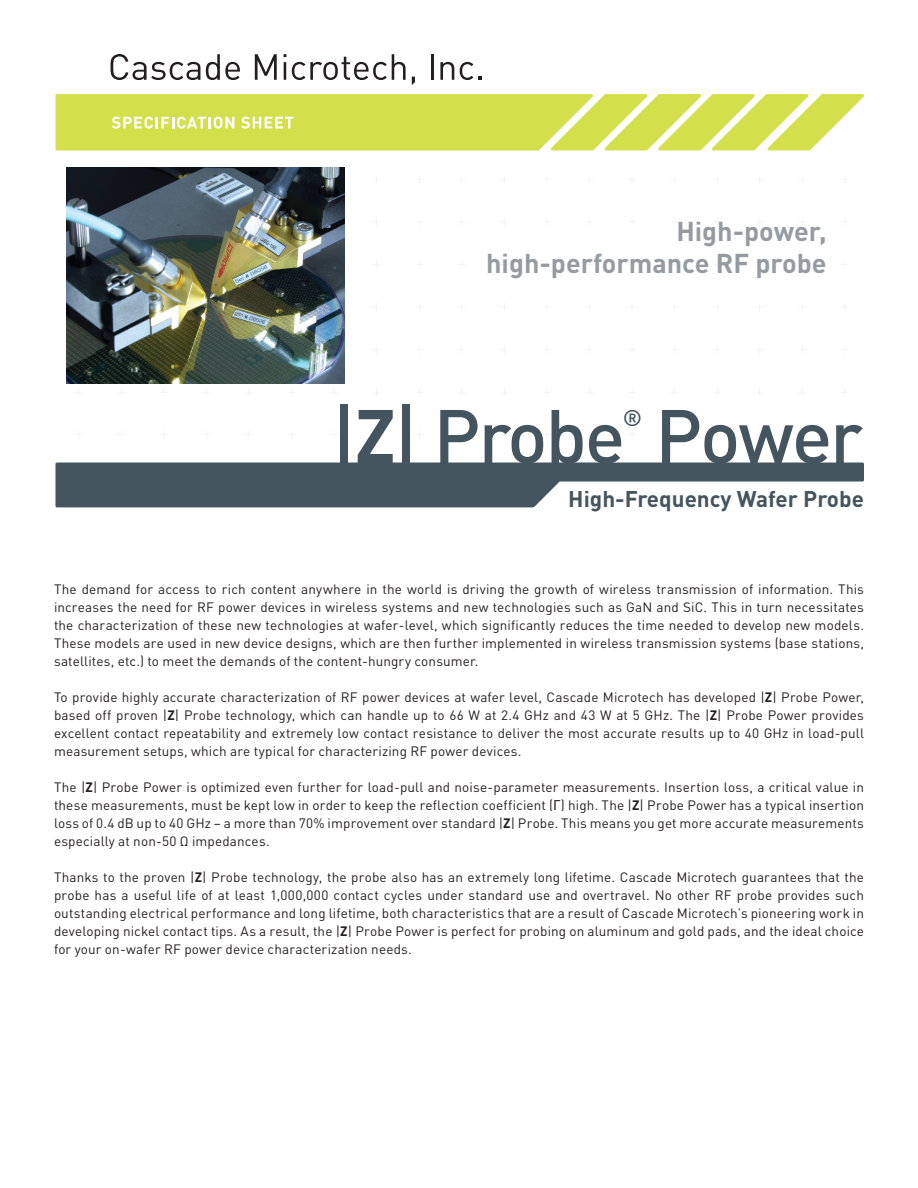
<style>
.page{position:relative;width:918px;height:1188px;background:#fff}
.page>*{position:absolute;margin:0;border:0;box-sizing:border-box;transform-origin:0 0}
.t1{font:500 74.85px "DINOT";letter-spacing:-.025em;color:#45555f}
.t2{font:700 27px/32.4px "DINOT";color:#959ca1;text-align:right}
.t3{font:700 22.5px "DINOT";color:#45555f}
.t4{font:500 22.5px "DINOT";color:#45555f}
.Body{font:13.5px/18px "DINOT";letter-spacing:.01em;color:#231f20;text-align:justify}
.s1{font-weight:700}
.s2{font-family:"Tahoma"}
</style>
<div class="page">
<svg style="left:75px;top:431px;width:7px;height:7px"></svg>
<svg style="left:118px;top:431px;width:7px;height:7px"></svg>
<svg style="left:160px;top:431px;width:7px;height:7px"></svg>
<svg style="left:203px;top:431px;width:7px;height:7px"></svg>
<svg style="left:288px;top:431px;width:7px;height:7px"></svg>
<svg style="left:373px;top:431px;width:7px;height:7px"></svg>
<svg style="left:458px;top:431px;width:7px;height:7px"></svg>
<svg style="left:501px;top:431px;width:7px;height:7px"></svg>
<svg style="left:586px;top:431px;width:7px;height:7px"></svg>
<svg style="left:671px;top:431px;width:7px;height:7px"></svg>
<svg style="left:756px;top:431px;width:7px;height:7px"></svg>
<svg style="left:799px;top:431px;width:7px;height:7px"></svg>
<svg style="left:373px;top:346px;width:7px;height:7px"></svg>
<svg style="left:458px;top:346px;width:7px;height:7px"></svg>
<svg style="left:501px;top:346px;width:7px;height:7px"></svg>
<svg style="left:586px;top:346px;width:7px;height:7px"></svg>
<svg style="left:671px;top:346px;width:7px;height:7px"></svg>
<svg style="left:756px;top:346px;width:7px;height:7px"></svg>
<svg style="left:799px;top:346px;width:7px;height:7px"></svg>
<svg style="left:373px;top:261px;width:7px;height:7px"></svg>
<svg style="left:458px;top:261px;width:7px;height:7px"></svg>
<svg style="left:501px;top:261px;width:7px;height:7px"></svg>
<svg style="left:586px;top:261px;width:7px;height:7px"></svg>
<svg style="left:671px;top:261px;width:7px;height:7px"></svg>
<svg style="left:756px;top:261px;width:7px;height:7px"></svg>
<svg style="left:799px;top:261px;width:7px;height:7px"></svg>
<svg style="left:373px;top:176px;width:7px;height:7px"></svg>
<svg style="left:458px;top:176px;width:7px;height:7px"></svg>
<svg style="left:501px;top:176px;width:7px;height:7px"></svg>
<svg style="left:586px;top:176px;width:7px;height:7px"></svg>
<svg style="left:671px;top:176px;width:7px;height:7px"></svg>
<svg style="left:756px;top:176px;width:7px;height:7px"></svg>
<svg style="left:799px;top:176px;width:7px;height:7px"></svg>
<svg style="left:111px;top:54px;width:89px;height:26px"></svg>
<svg style="left:206px;top:54px;width:34px;height:26px"></svg>
<svg style="left:255px;top:54px;width:22px;height:26px"></svg>
<svg style="left:284px;top:54px;width:2px;height:26px"></svg>
<svg style="left:292px;top:54px;width:114px;height:26px"></svg>
<svg style="left:412px;top:77px;width:3px;height:8px"></svg>
<hr style="left:431px;top:54px;width:3px;height:26px;background:#231f20">
<svg style="left:440px;top:62px;width:14px;height:18px"></svg>
<svg style="left:460px;top:62px;width:22px;height:18px"></svg>
<svg style="left:55px;top:463px;width:809px;height:44px"></svg>
<svg style="left:55px;top:94px;width:809px;height:57px;background:#d8e25f"></svg>
<svg style="left:112px;top:117px;width:122px;height:12px"></svg>
<svg style="left:241px;top:117px;width:52px;height:12px"></svg>
<img style="left:66px;top:167px;width:278px;height:217px">
<p class="t2" style="left:486px;top:214px;width:342px">High-power, high-performance RF probe</p>
<p class="t1" style="left:331px;top:388px;width:533px">|<span class="s1">Z</span>| Probe Power</p>
<p class="t4" style="left:623px;top:403px;width:21px">®</p>
<p class="t3" style="left:568px;top:485px;width:297px">High-Frequency Wafer Probe</p>
<p class="Body" style="left:54px;top:580px;width:812px">The demand for access to rich content anywhere in the world is driving the growth of wireless transmission of information. This increases the need for RF power devices in wireless systems and new technologies such as GaN and SiC. This in turn necessitates the characterization of these new technologies at wafer-level, which significantly reduces the time needed to develop new models.<br>These models are used in new device designs, which are then further implemented in wireless transmission systems (base stations, satellites, etc.) to meet the demands of the content-hungry consumer.</p>
<p class="Body" style="left:54px;top:688px;width:812px">To provide highly accurate characterization of RF power devices at wafer level, Cascade Microtech has developed |<span class="s1">Z</span>| Probe Power, based off proven |<span class="s1">Z</span>| Probe technology, which can handle up to 66 W at 2.4 GHz and 43 W at 5 GHz. The |<span class="s1">Z</span>| Probe Power provides excellent contact repeatability and extremely low contact resistance to deliver the most accurate results up to 40 GHz in load-pull measurement setups, which are typical for characterizing RF power devices.</p>
<p class="Body" style="left:54px;top:778px;width:812px">The |<span class="s1">Z</span>| Probe Power is optimized even further for load-pull and noise-parameter measurements. Insertion loss, a critical value in these measurements, must be kept low in order to keep the reflection coefficient (<span class="s2">Γ</span>) high. The |<span class="s1">Z</span>| Probe Power has a typical insertion loss of 0.4 dB up to 40 GHz – a more than 70% improvement over standard |<span class="s1">Z</span>| Probe. This means you get more accurate measurements especially at non-50 Ω impedances.</p>
<p class="Body" style="left:54px;top:868px;width:812px">Thanks to the proven |<span class="s1">Z</span>| Probe technology, the probe also has an extremely long lifetime. Cascade Microtech guarantees that the probe has a useful life of at least 1,000,000 contact cycles under standard use and overtravel. No other RF probe provides such outstanding electrical performance and long lifetime, both characteristics that are a result of Cascade Microtech’s pioneering work in developing nickel contact tips. As a result, the |<span class="s1">Z</span>| Probe Power is perfect for probing on aluminum and gold pads, and the ideal choice for your on-wafer RF power device characterization needs.</p>
</div>
